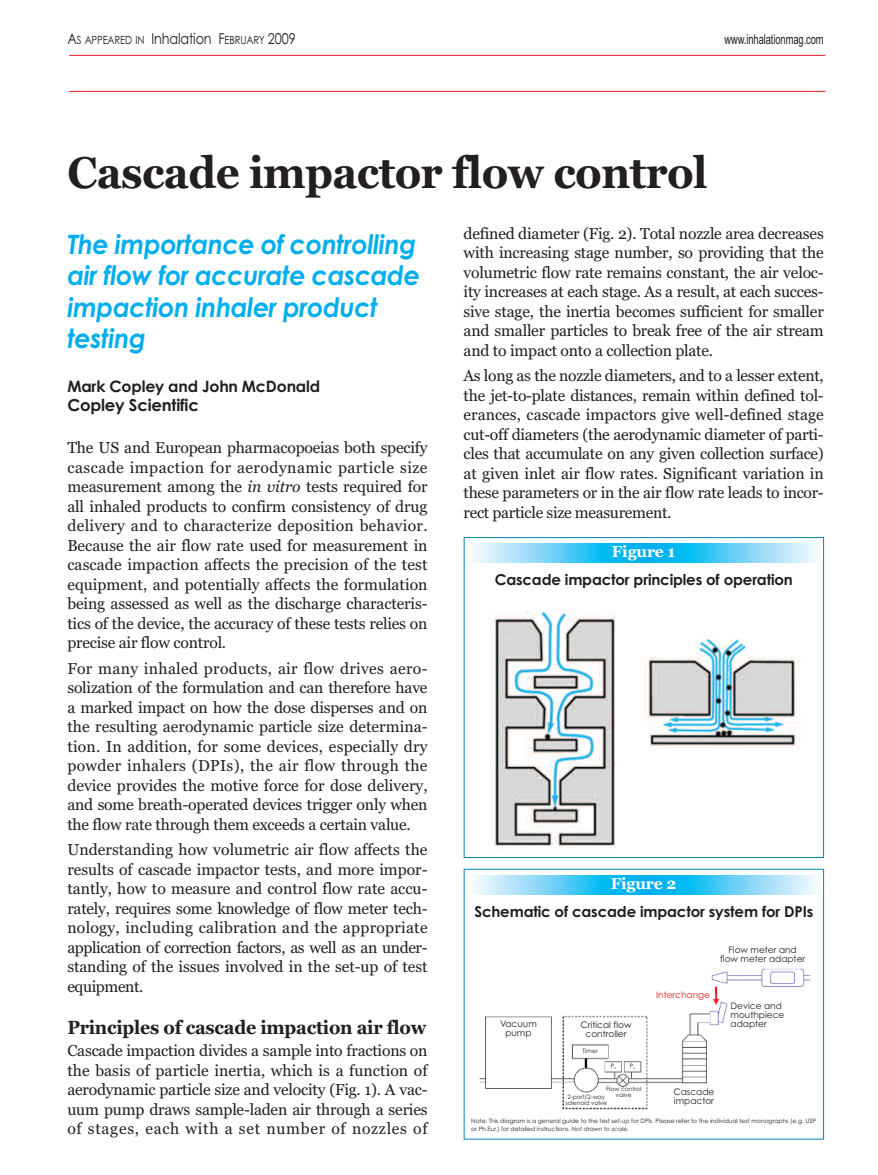
<style>
.page{position:relative;width:878px;height:1175px;background:#fff}
.page>*{position:absolute;margin:0;border:0;box-sizing:border-box;transform-origin:0 0}
.t1{font:700 44.1px "Georgia";letter-spacing:-.015em;color:#231f20;scale:.95 1}
.t2{font:italic 700 26.85px/31.5px "Century Gothic";letter-spacing:-.015em;color:#00aeef;scale:.95 1}
.t3{font:700 18.9px "Georgia";letter-spacing:-.015em;color:#231f20;scale:.95 1}
.t4{font:700 16.5px "Century Gothic";letter-spacing:-.01em;color:#231f20}
.t5{font:15.75px/19.5px "Georgia";letter-spacing:-.01em;color:#231f20;text-align:justify}
.t6{font:700 15.75px "Century Gothic";letter-spacing:-.01em;color:#231f20}
.t7{font:700 15.75px "Georgia";letter-spacing:-.015em;color:#fff}
.t8{font:700 15px "Century Gothic";letter-spacing:-.01em;color:#231f20}
.t9{font:13.5px "Arial Narrow";letter-spacing:-.01em;color:#231f20;scale:.85 1}
.t10{font:11.25px "Century Gothic";letter-spacing:-.015em;color:#231f20;scale:.85 1}
.t11{font:9px/9px "Century Gothic";color:#231f20;text-align:center}
.t12{font:9px "Century Gothic";color:#ee1d23}
.t13{font:6px/8.9px "Century Gothic";color:#231f20}
.s1{font-size:15px}
.s2{font-style:italic}
</style>
<div class="page">
<hr style="left:69px;top:91px;width:756px;height:1px;background:#ee1d23">
<hr style="left:69px;top:55px;width:756px;height:1px;background:#ee1d23">
<div style="left:464px;top:537px;width:360px;height:321px;border:1px solid #0083b6"></div>
<svg style="left:474px;top:543px;width:343px;height:19px;background:#63cff5"></svg>
<img style="left:489px;top:611px;width:312px;height:238px">
<svg style="left:474px;top:875px;width:343px;height:19px;background:#63cff5"></svg>
<img style="left:479px;top:968px;width:332px;height:142px">
<p class="t10" style="left:67px;top:33px;width:270px"><span class="s1">A</span>S APPEARED IN <span class="s1">Inhalation F</span>EBRUARY <span class="s1">2009</span></p>
<p class="t9" style="left:724px;top:31px;width:118px">www.inhalationmag.com</p>
<h1 class="t1" style="left:67px;top:147px;width:675px">Cascade impactor flow control</h1>
<h2 class="t2" style="left:67px;top:228px;width:373px">The importance of controlling air flow for accurate cascade impaction inhaler product testing</h2>
<p class="t6" style="left:67px;top:378px;width:254px">Mark Copley and John McDonald</p>
<p class="t4" style="left:67px;top:396px;width:133px">Copley Scientific</p>
<p class="t5" style="left:67px;top:438px;width:362px">The US and European pharmacopoeias both specify cascade impaction for aerodynamic particle size measurement among the <span class="s2">in vitro</span> tests required for all inhaled products to confirm consistency of drug delivery and to characterize deposition behavior.<br>Because the air flow rate used for measurement in cascade impaction affects the precision of the test equipment, and potentially affects the formulation being assessed as well as the discharge characteris&shy;tics of the device, the accuracy of these tests relies on precise air flow control.</p>
<p class="t5" style="left:67px;top:658px;width:362px">For many inhaled products, air flow drives aero&shy;solization of the formulation and can therefore have a marked impact on how the dose disperses and on the resulting aerodynamic particle size determina&shy;tion. In addition, for some devices, especially dry powder inhalers (DPIs), the air flow through the device provides the motive force for dose delivery, and some breath-operated devices trigger only when the flow rate through them exceeds a certain value.</p>
<p class="t5" style="left:67px;top:840px;width:362px">Understanding how volumetric air flow affects the results of cascade impactor tests, and more impor&shy;tantly, how to measure and control flow rate accu&shy;rately, requires some knowledge of flow meter tech&shy;nology, including calibration and the appropriate application of correction factors, as well as an under&shy;standing of the issues involved in the set-up of test equipment.</p>
<p class="t3" style="left:67px;top:1016px;width:379px">Principles of cascade impaction air flow</p>
<p class="t5" style="left:67px;top:1041px;width:362px">Cascade impaction divides a sample into fractions on the basis of particle inertia, which is a function of aerodynamic particle size and velocity (Fig. 1). A vac&shy;uum pump draws sample-laden air through a series of stages, each with a set number of nozzles of</p>
<p class="t5" style="left:463px;top:223px;width:362px">defined diameter (Fig. 2). Total nozzle area decreases with increasing stage number, so providing that the volumetric flow rate remains constant, the air veloc&shy;ity increases at each stage. As a result, at each succes&shy;sive stage, the inertia becomes sufficient for smaller and smaller particles to break free of the air stream and to impact onto a collection plate.</p>
<p class="t5" style="left:463px;top:366px;width:362px">As long as the nozzle diameters, and to a lesser extent, the jet-to-plate distances, remain within defined tol&shy;erances, cascade impactors give well-defined stage cut-off diameters (the aerodynamic diameter of parti&shy;cles that accumulate on any given collection surface) at given inlet air flow rates. Significant variation in these parameters or in the air flow rate leads to incor&shy;rect particle size measurement.</p>
<p class="t7" style="left:612px;top:543px;width:65px">Figure 1</p>
<p class="t8" style="left:495px;top:571px;width:299px">Cascade impactor principles of operation</p>
<p class="t7" style="left:611px;top:874px;width:67px">Figure 2</p>
<p class="t8" style="left:474px;top:903px;width:340px">Schematic of cascade impactor system for DPIs</p>
<p class="t11" style="left:720px;top:945px;width:87px">Flow meter and flow meter adapter</p>
<p class="t11" style="left:730px;top:1001px;width:55px;text-align:left">Device and mouthpiece adapter</p>
<p class="t12" style="left:656px;top:989px;width:55px">Interchange</p>
<p class="t11" style="left:500px;top:1019px;width:38px">Vacuum pump</p>
<p class="t11" style="left:580px;top:1020px;width:52px">Critical flow controller</p>
<p class="t13" style="left:582px;top:1046px;width:17px">Timer</p>
<p class="t13" style="left:606px;top:1084px;width:37px">Flow control</p>
<p class="t13" style="left:567px;top:1092px;width:39px">2-port/2-way</p>
<p class="t13" style="left:616px;top:1090px;width:17px">valve</p>
<p class="t13" style="left:565px;top:1098px;width:43px">solenoid valve</p>
<p class="t13" style="left:610px;top:1061px;width:7px">P<sub>3</sub></p>
<p class="t13" style="left:630px;top:1061px;width:7px">P<sub>2</sub></p>
<p class="t11" style="left:673px;top:1087px;width:42px;text-align:left">Cascade impactor</p>
<p class="t13" style="left:471px;top:1116px;width:346px">Note: This diagram is a general guide to the test set-up for DPIs. Please refer to the individual test monographs (e.g. USP or Ph.Eur.) for detailed instructions. <span class="s2">Not drawn to scale.</span></p>
</div>
